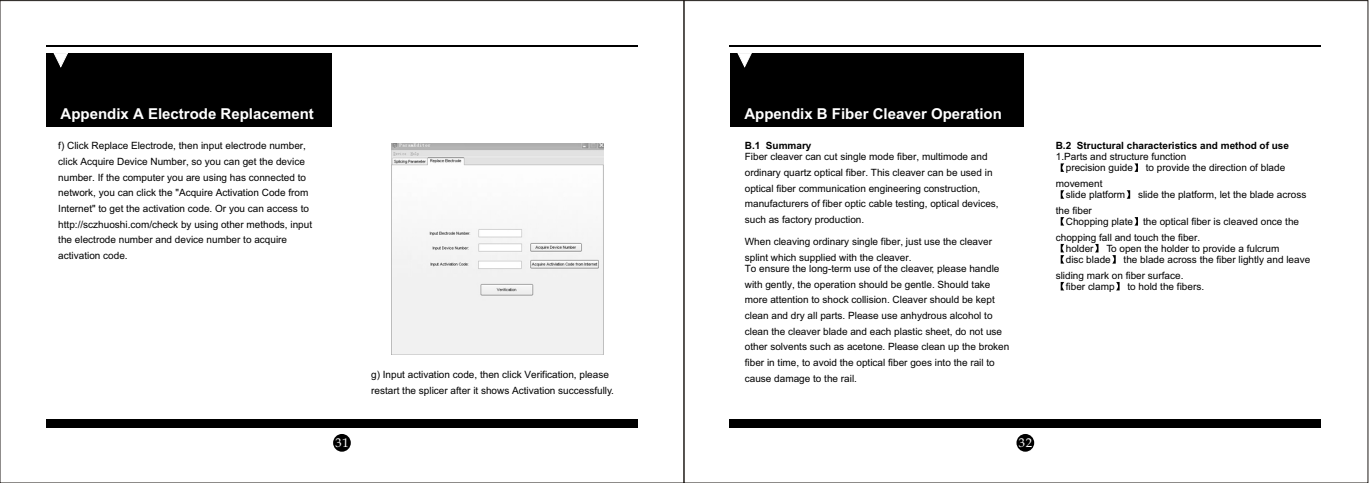
<style>
.page{position:relative;width:1369px;height:483px;background:#fff}
.page>*{position:absolute;margin:0;border:0;box-sizing:border-box;transform-origin:0 0}
.t1{font:700 15px "Arial";color:#fff}
.t2{font:12.5px "Book Antiqua";color:#fff}
.t3{font:10px/15.6px "Arial";color:#000}
.t4{font:700 10px "Arial";color:#000}
</style>
<div class="page">
<hr style="left:46px;top:45px;width:592px;height:2px;background:#000">
<div style="left:46px;top:53px;width:286px;height:74px;background:#000"></div>
<svg style="left:54px;top:53px;width:14px;height:14px"></svg>
<div style="left:46px;top:419px;width:592px;height:9px;background:#000"></div>
<div style="left:333px;top:434px;width:18px;height:17px;background:#000;border-radius:50%"></div>
<div style="left:729px;top:419px;width:592px;height:9px;background:#000"></div>
<div style="left:1016px;top:434px;width:18px;height:17px;background:#000;border-radius:50%"></div>
<hr style="left:729px;top:45px;width:592px;height:2px;background:#000">
<div style="left:730px;top:53px;width:293px;height:74px;background:#000"></div>
<svg style="left:738px;top:53px;width:14px;height:14px"></svg>
<img style="left:391px;top:143px;width:213px;height:212px">
<svg style="left:1061px;top:163px;width:3px;height:9px"></svg>
<svg style="left:1134px;top:163px;width:4px;height:9px"></svg>
<svg style="left:1061px;top:190px;width:3px;height:9px"></svg>
<svg style="left:1126px;top:190px;width:4px;height:9px"></svg>
<svg style="left:1061px;top:217px;width:3px;height:8px"></svg>
<svg style="left:1134px;top:217px;width:4px;height:8px"></svg>
<svg style="left:1095px;top:244px;width:3px;height:8px"></svg>
<svg style="left:1061px;top:244px;width:3px;height:19px"></svg>
<svg style="left:1112px;top:255px;width:4px;height:8px"></svg>
<svg style="left:1061px;top:282px;width:3px;height:8px"></svg>
<svg style="left:1116px;top:282px;width:3px;height:8px"></svg>
<h1 class="t1" style="left:61px;top:108px;width:255px">Appendix A Electrode Replacement</h1>
<h1 class="t1" style="left:744px;top:108px;width:259px">Appendix B Fiber Cleaver Operation</h1>
<p class="t3" style="left:58px;top:139px;width:255px">f) Click Replace Electrode, then input electrode number, click Acquire Device Number, so you can get the device number. If the computer you are using has connected to network, you can click the "Acquire Activation Code from Internet" to get the activation code. Or you can access to http://sczhuoshi.com/check by using other methods, input the electrode number and device number to acquire activation code.</p>
<p class="t4" style="left:745px;top:142px;width:68px">B.1 Summary</p>
<p class="t3" style="left:745px;top:150px;width:255px">Fiber cleaver can cut single mode fiber, multimode and ordinary quartz optical fiber. This cleaver can be used in optical fiber communication engineering construction, manufacturers of fiber optic cable testing, optical devices, such as factory production.</p>
<p class="t3" style="left:745px;top:235px;width:249px">When cleaving ordinary single fiber, just use the cleaver splint which supplied with the cleaver.</p>
<p class="t3" style="left:745px;top:261px;width:266px">To ensure the long-term use of the cleaver, please handle with gently, the operation should be gentle. Should take more attention to shock collision. Cleaver should be kept clean and dry all parts. Please use anhydrous alcohol to clean the cleaver blade and each plastic sheet, do not use other solvents such as acetone. Please clean up the broken fiber in time, to avoid the optical fiber goes into the rail to cause damage to the rail.</p>
<p class="t3" style="left:371px;top:367px;width:244px">g) Input activation code, then click Verification, please restart the splicer after it shows Activation successfully.</p>
<p class="t2" style="left:336px;top:438px;width:15px">31</p>
<p class="t2" style="left:1019px;top:438px;width:15px">32</p>
<p class="t4" style="left:1056px;top:141px;width:235px">B.2 Structural characteristics and method of use</p>
<p class="t3" style="left:1066px;top:152px;width:122px;line-height:11.1px;text-indent:-10px">1.Parts and structure function precision guide</p>
<p class="t3" style="left:1146px;top:161px;width:141px">to provide the direction of blade</p>
<p class="t3" style="left:1066px;top:179px;width:61px;line-height:11.1px;text-indent:-10px">movement slide platform</p>
<p class="t3" style="left:1138px;top:188px;width:170px">slide the platform, let the blade across</p>
<p class="t3" style="left:1066px;top:205px;width:235px;line-height:11.1px;text-indent:-10px">the fiber<br>Chopping plate the optical fiber is cleaved once the</p>
<p class="t3" style="left:1066px;top:232px;width:136px;line-height:11.1px;text-indent:-10px">chopping fall and touch the fiber. holder</p>
<p class="t3" style="left:1066px;top:243px;width:215px;line-height:11.1px;text-indent:41px">To open the holder to provide a fulcrum disc blade</p>
<p class="t3" style="left:1056px;top:252px;width:256px;text-indent:68px">the blade across the fiber lightly and leave sliding mark on fiber surface.</p>
<p class="t3" style="left:1066px;top:279px;width:50px">fiber clamp</p>
<p class="t3" style="left:1127px;top:279px;width:78px">to hold the fibers.</p>
</div>
